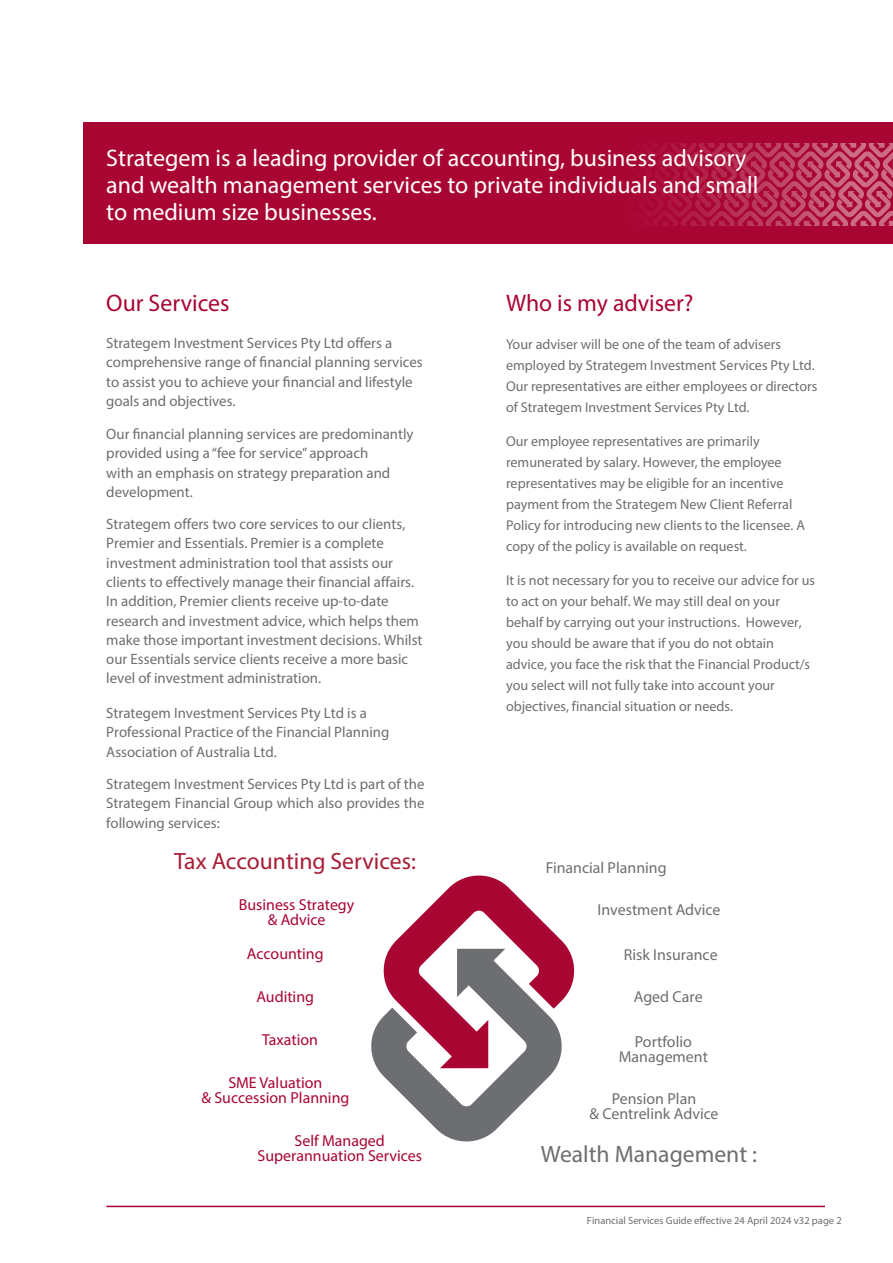
<style>
.page{position:relative;width:893px;height:1263px;background:#fff}
.page>*{position:absolute;margin:0;border:0;box-sizing:border-box;transform-origin:0 0}
.t1{font:24px/27px "Myriad Pro";color:#fff}
.t2{font:24px "Myriad Pro";color:#a90533}
.t3{font:23.7px "Myriad Pro";color:#a81d36}
.t4{font:23.7px "Myriad Pro";color:#6d6e71}
.t5{font:15.9px/14.9px "Myriad Pro";color:#a90533;text-align:center}
.t6{font:15.9px/14.9px "Myriad Pro";color:#6d6e71;text-align:center}
.t7{font:15px/19.5px "Myriad Pro";color:#6d6e71}
.t8{font:14.25px/21px "Myriad Pro";color:#6d6e71}
.t9{font:10.5px "Myriad Pro";color:#6d6e71}
</style>
<div class="page">
<svg style="left:371px;top:875px;width:203px;height:266px"></svg>
<div style="left:84px;top:123px;width:809px;height:121px;background:#a90533"></div>
<svg style="left:659px;top:143px;width:234px;height:82px"></svg>
<hr style="left:106px;top:1206px;width:719px;height:1px;background:#a90533">
<h1 class="t1" style="left:106px;top:144px;width:653px">Strategem is a leading provider of accounting, business advisory and wealth management services to private individuals and small to medium size businesses.</h1>
<h1 class="t2" style="left:106px;top:288px;width:125px">Our Services</h1>
<p class="t7" style="left:106px;top:333px;width:318px">Strategem Investment Services Pty Ltd offers a comprehensive range of financial planning services to assist you to achieve your financial and lifestyle goals and objectives.</p>
<p class="t7" style="left:106px;top:424px;width:309px">Our financial planning services are predominantly provided using a “fee for service” approach<br>with an emphasis on strategy preparation and development.</p>
<p class="t7" style="left:106px;top:514px;width:318px">Strategem offers two core services to our clients, Premier and Essentials. Premier is a complete investment administration tool that assists our clients to effectively manage their financial affairs.<br>In addition, Premier clients receive up-to-date research and investment advice, which helps them make those important investment decisions. Whilst our Essentials service clients receive a more basic level of investment administration.</p>
<p class="t7" style="left:106px;top:702px;width:285px">Strategem Investment Services Pty Ltd is a<br>Professional Practice of the Financial Planning<br>Association of Australia Ltd.</p>
<p class="t7" style="left:106px;top:774px;width:320px;text-align:justify">Strategem Investment Services Pty Ltd is part of the Strategem Financial Group which also provides the following services:</p>
<h2 class="t3" style="left:174px;top:846px;width:243px">Tax Accounting Services:</h2>
<p class="t5" style="left:239px;top:897px;width:117px">Business Strategy &amp; Advice</p>
<p class="t5" style="left:247px;top:946px;width:78px">Accounting</p>
<p class="t5" style="left:256px;top:989px;width:59px">Auditing</p>
<p class="t5" style="left:262px;top:1032px;width:58px">Taxation</p>
<p class="t5" style="left:201px;top:1075px;width:149px">SME Valuation<br>&amp; Succession Planning</p>
<p class="t5" style="left:258px;top:1133px;width:166px">Self Managed<br>Superannuation Services</p>
<h1 class="t2" style="left:506px;top:288px;width:189px">Who is my adviser?</h1>
<p class="t8" style="left:506px;top:334px;width:313px">Your adviser will be one of the team of advisers employed by Strategem Investment Services Pty Ltd.<br>Our representatives are either employees or directors of Strategem Investment Services Pty Ltd.</p>
<p class="t8" style="left:506px;top:431px;width:300px">Our employee representatives are primarily remunerated by salary. However, the employee representatives may be eligible for an incentive payment from the Strategem New Client Referral Policy for introducing new clients to the licensee. A copy of the policy is available on request.</p>
<p class="t8" style="left:506px;top:569px;width:311px">It is not necessary for you to receive our advice for us to act on your behalf. We may still deal on your behalf by carrying out your instructions. However, you should be aware that if you do not obtain advice, you face the risk that the Financial Product/s you select will not fully take into account your objectives, financial situation or needs.</p>
<p class="t6" style="left:546px;top:860px;width:122px">Financial Planning</p>
<p class="t6" style="left:598px;top:902px;width:125px">Investment Advice</p>
<p class="t6" style="left:624px;top:946px;width:95px">Risk Insurance</p>
<p class="t6" style="left:634px;top:989px;width:70px">Aged Care</p>
<p class="t6" style="left:619px;top:1034px;width:91px">Portfolio<br>Management</p>
<p class="t6" style="left:589px;top:1091px;width:130px">Pension Plan<br>&amp; Centrelink Advice</p>
<h2 class="t4" style="left:541px;top:1139px;width:218px">Wealth Management :</h2>
<p class="t9" style="left:587px;top:1214px;width:256px">Financial Services Guide effective 24 April 2024 v32 page 2</p>
</div>
